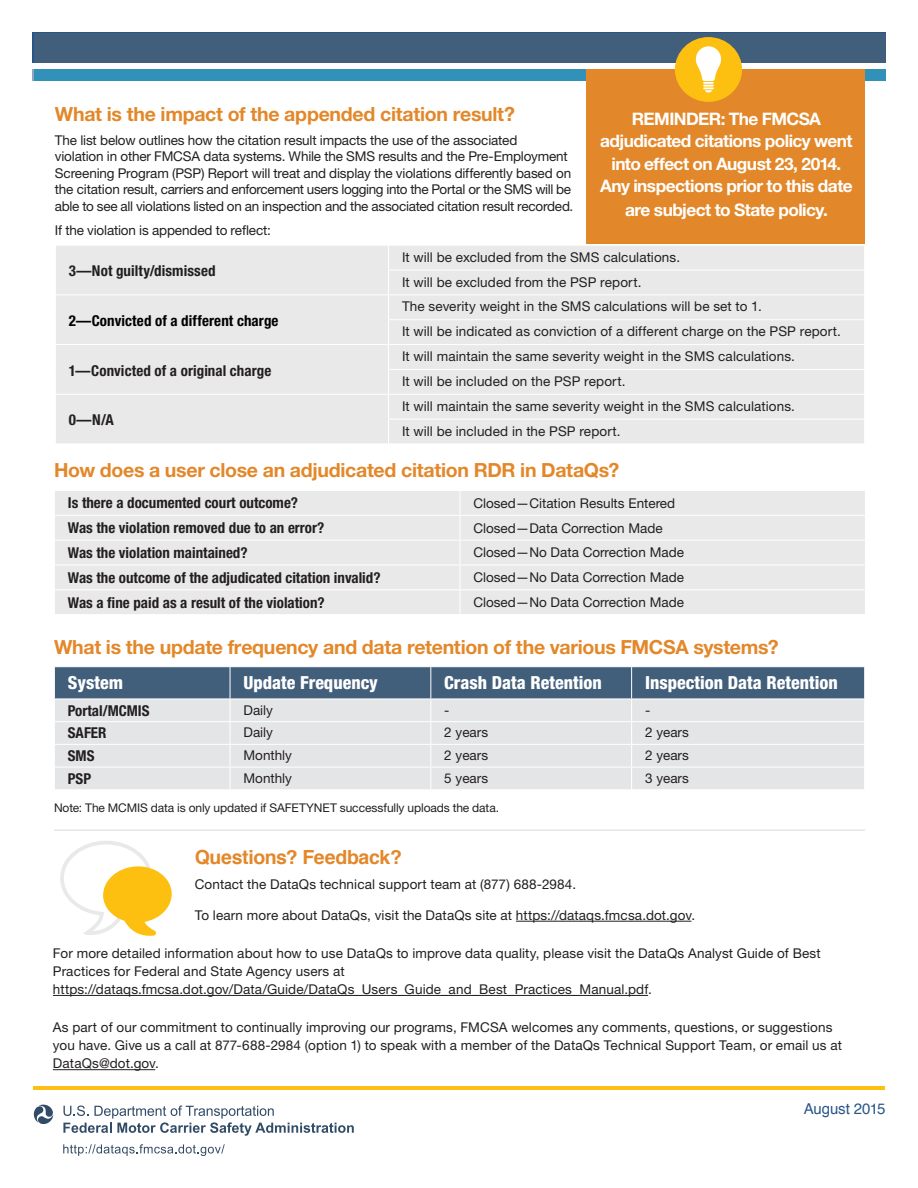
<style>
.page{position:relative;width:918px;height:1188px;background:#fff}
.page>*{position:absolute;margin:0;border:0;box-sizing:border-box;transform-origin:0 0}
.t1{font:700 19.5px "Helvetica Neue LT Std";letter-spacing:-.015em;color:#e3882a}
.t2{font:700 19.5px "Helvetica";letter-spacing:-.02em;color:#e3882a}
.t3{font:800 condensed 18px "Helvetica Neue LT Std";color:#fff}
.t4{font:700 17.25px/22.8px "Helvetica Neue LT Std";letter-spacing:-.03em;color:#fff;text-align:center}
.t5{font:700 condensed 15px "Helvetica Neue LT Std";color:#231f20}
.t6{font:700 condensed 15px "Helvetica Neue LT Std";letter-spacing:.005em;color:#000}
.t7{font:15px "Helvetica";letter-spacing:-.01em;color:#275587}
.t8{font:13.5px/18px "Helvetica Neue LT Std";letter-spacing:.005em;color:#231f20}
.t9{font:13.5px/16.5px "Helvetica Neue LT Std";letter-spacing:-.015em;color:#231f20}
.t10{font:12px "Helvetica Neue LT Std";letter-spacing:-.005em;color:#231f20}
</style>
<div class="page">
<div style="left:32px;top:69px;width:854px;height:12px;background:#8fa6bc"></div>
<svg style="left:33px;top:1104px;width:20px;height:20px"></svg>
<svg style="left:63px;top:1106px;width:291px;height:30px"></svg>
<svg style="left:63px;top:1144px;width:162px;height:12px"></svg>
<div style="left:55px;top:491px;width:810px;height:123px;background:#e9e9e9"></div>
<hr style="left:54px;top:515px;width:406px;height:1px;background:#fff">
<hr style="left:460px;top:515px;width:406px;height:1px;background:#fff">
<hr style="left:54px;top:540px;width:406px;height:1px;background:#fff">
<hr style="left:460px;top:540px;width:406px;height:1px;background:#fff">
<hr style="left:54px;top:565px;width:406px;height:1px;background:#fff">
<hr style="left:460px;top:565px;width:406px;height:1px;background:#fff">
<hr style="left:54px;top:589px;width:406px;height:1px;background:#fff">
<hr style="left:460px;top:589px;width:406px;height:1px;background:#fff">
<svg style="left:460px;top:491px;width:1px;height:123px"></svg>
<svg style="left:55px;top:667px;width:809px;height:122px;background:#bbc3cc"></svg>
<hr style="left:230px;top:667px;width:1px;height:32px;background:#fff">
<hr style="left:430px;top:667px;width:1px;height:32px;background:#fff">
<hr style="left:631px;top:667px;width:1px;height:32px;background:#fff">
<hr style="left:54px;top:699px;width:176px;height:1px;background:#fff">
<hr style="left:230px;top:699px;width:201px;height:1px;background:#fff">
<hr style="left:431px;top:699px;width:201px;height:1px;background:#fff">
<hr style="left:632px;top:699px;width:233px;height:1px;background:#fff">
<div style="left:56px;top:246px;width:808px;height:197px;background:#e9e9e9"></div>
<hr style="left:388px;top:270px;width:477px;height:1px;background:#fff">
<hr style="left:55px;top:295px;width:333px;height:1px;background:#fff">
<hr style="left:388px;top:295px;width:477px;height:1px;background:#fff">
<hr style="left:388px;top:319px;width:477px;height:1px;background:#fff">
<hr style="left:55px;top:344px;width:333px;height:1px;background:#fff">
<hr style="left:388px;top:344px;width:477px;height:1px;background:#fff">
<hr style="left:388px;top:369px;width:477px;height:1px;background:#fff">
<hr style="left:55px;top:394px;width:333px;height:1px;background:#fff">
<hr style="left:388px;top:394px;width:477px;height:1px;background:#fff">
<hr style="left:388px;top:419px;width:477px;height:1px;background:#fff">
<svg style="left:388px;top:246px;width:1px;height:197px"></svg>
<div style="left:34px;top:33px;width:852px;height:30px;background:#415e7b"></div>
<hr style="left:516px;top:921px;width:175px;height:1px;background:#231f20">
<hr style="left:53px;top:995px;width:595px;height:1px;background:#231f20">
<hr style="left:53px;top:1069px;width:102px;height:1px;background:#231f20">
<div style="left:34px;top:70px;width:851px;height:11px;background:#3291b9"></div>
<svg style="left:60px;top:841px;width:112px;height:95px"></svg>
<hr style="left:33px;top:1086px;width:852px;height:4px;background:#fdc011">
<div style="left:586px;top:70px;width:279px;height:174px;background:#e3882a"></div>
<div style="left:675px;top:37px;width:67px;height:65px;background:#fdc011;border-radius:50%"></div>
<svg style="left:695px;top:46px;width:26px;height:47px"></svg>
<hr style="left:54px;top:829px;width:811px;height:2px;background:#e7e5e5">
<p class="t1" style="left:55px;top:102px;width:461px">What is the impact of the appended citation result?</p>
<p class="t9" style="left:55px;top:131px;width:520px">The list below outlines how the citation result impacts the use of the associated<br>violation in other FMCSA data systems. While the SMS results and the Pre-Employment Screening Program (PSP) Report will treat and display the violations differently based on the citation result, carriers and enforcement users logging into the Portal or the SMS will be able to see all violations listed on an inspection and the associated citation result recorded.</p>
<p class="t8" style="left:55px;top:221px;width:217px">If the violation is appended to reflect:</p>
<p class="t5" style="left:69px;top:262px;width:148px">3—Not guilty/dismissed</p>
<p class="t4" style="left:600px;top:107px;width:254px">REMINDER: The FMCSA adjudicated citations policy went into effect on August 23, 2014.<br>Any inspections prior to this date are subject to State policy.</p>
<p class="t8" style="left:402px;top:248px;width:280px">It will be excluded from the SMS calculations.</p>
<p class="t8" style="left:402px;top:273px;width:241px">It will be excluded from the PSP report.</p>
<p class="t6" style="left:69px;top:311px;width:211px">2—Convicted of a different charge</p>
<p class="t5" style="left:69px;top:361px;width:204px">1—Convicted of a original charge</p>
<p class="t5" style="left:69px;top:411px;width:46px">0—N/A</p>
<p class="t8" style="left:402px;top:297px;width:361px">The severity weight in the SMS calculations will be set to 1.</p>
<p class="t8" style="left:402px;top:322px;width:441px">It will be indicated as conviction of a different charge on the PSP report.</p>
<p class="t8" style="left:402px;top:347px;width:395px">It will maintain the same severity weight in the SMS calculations.</p>
<p class="t8" style="left:402px;top:372px;width:225px">It will be included on the PSP report.</p>
<p class="t8" style="left:402px;top:397px;width:395px">It will maintain the same severity weight in the SMS calculations.</p>
<p class="t8" style="left:402px;top:422px;width:220px">It will be included in the PSP report.</p>
<p class="t1" style="left:54px;top:458px;width:567px">How does a user close an adjudicated citation RDR in DataQs?</p>
<p class="t5" style="left:68px;top:494px;width:232px">Is there a documented court outcome?</p>
<p class="t8" style="left:473px;top:494px;width:203px">Closed—Citation Results Entered</p>
<p class="t5" style="left:68px;top:519px;width:258px">Was the violation removed due to an error?</p>
<p class="t8" style="left:473px;top:519px;width:191px">Closed—Data Correction Made</p>
<p class="t5" style="left:68px;top:544px;width:181px">Was the violation maintained?</p>
<p class="t8" style="left:473px;top:543px;width:212px">Closed—No Data Correction Made</p>
<p class="t5" style="left:68px;top:568px;width:314px">Was the outcome of the adjudicated citation invalid?</p>
<p class="t8" style="left:473px;top:568px;width:212px">Closed—No Data Correction Made</p>
<p class="t5" style="left:68px;top:593px;width:258px">Was a fine paid as a result of the violation?</p>
<p class="t8" style="left:473px;top:593px;width:212px">Closed—No Data Correction Made</p>
<p class="t1" style="left:54px;top:635px;width:726px">What is the update frequency and data retention of the various FMCSA systems?</p>
<p class="t3" style="left:68px;top:672px;width:57px">System</p>
<p class="t3" style="left:244px;top:672px;width:136px">Update Frequency</p>
<p class="t3" style="left:444px;top:672px;width:159px">Crash Data Retention</p>
<p class="t3" style="left:645px;top:672px;width:194px">Inspection Data Retention</p>
<p class="t5" style="left:68px;top:701px;width:83px">Portal/MCMIS</p>
<p class="t8" style="left:244px;top:701px;width:31px">Daily</p>
<p class="t8" style="left:444px;top:701px;width:7px">-</p>
<p class="t8" style="left:645px;top:701px;width:7px">-</p>
<p class="t5" style="left:68px;top:724px;width:40px">SAFER</p>
<p class="t8" style="left:244px;top:723px;width:31px">Daily</p>
<p class="t8" style="left:444px;top:723px;width:45px">2 years</p>
<p class="t8" style="left:645px;top:723px;width:45px">2 years</p>
<p class="t5" style="left:68px;top:747px;width:28px">SMS</p>
<p class="t8" style="left:244px;top:746px;width:50px">Monthly</p>
<p class="t8" style="left:444px;top:746px;width:45px">2 years</p>
<p class="t8" style="left:645px;top:746px;width:45px">2 years</p>
<p class="t5" style="left:68px;top:769px;width:25px">PSP</p>
<p class="t8" style="left:244px;top:769px;width:50px">Monthly</p>
<p class="t8" style="left:444px;top:769px;width:45px">5 years</p>
<p class="t8" style="left:645px;top:769px;width:45px">3 years</p>
<p class="t10" style="left:54px;top:800px;width:447px">Note: The MCMIS data is only updated if SAFETYNET successfully uploads the data.</p>
<p class="t2" style="left:195px;top:842px;width:209px">Questions? Feedback?</p>
<p class="t8" style="left:195px;top:875px;width:383px">Contact the DataQs technical support team at (877) 688-2984.</p>
<p class="t8" style="left:195px;top:906px;width:502px">To learn more about DataQs, visit the DataQs site at https://dataqs.fmcsa.dot.gov.</p>
<p class="t8" style="left:53px;top:944px;width:769px">For more detailed information about how to use DataQs to improve data quality, please visit the DataQs Analyst Guide of Best<br>Practices for Federal and State Agency users at https://dataqs.fmcsa.dot.gov/Data/Guide/DataQs_Users_Guide_and_Best_Practices_Manual.pdf.</p>
<p class="t8" style="left:53px;top:1018px;width:791px">As part of our commitment to continually improving our programs, FMCSA welcomes any comments, questions, or suggestions you have. Give us a call at 877-688-2984 (option 1) to speak with a member of the DataQs Technical Support Team, or email us at<br>DataQs@dot.gov.</p>
<p class="t7" style="left:804px;top:1097px;width:83px">August 2015</p>
</div>
